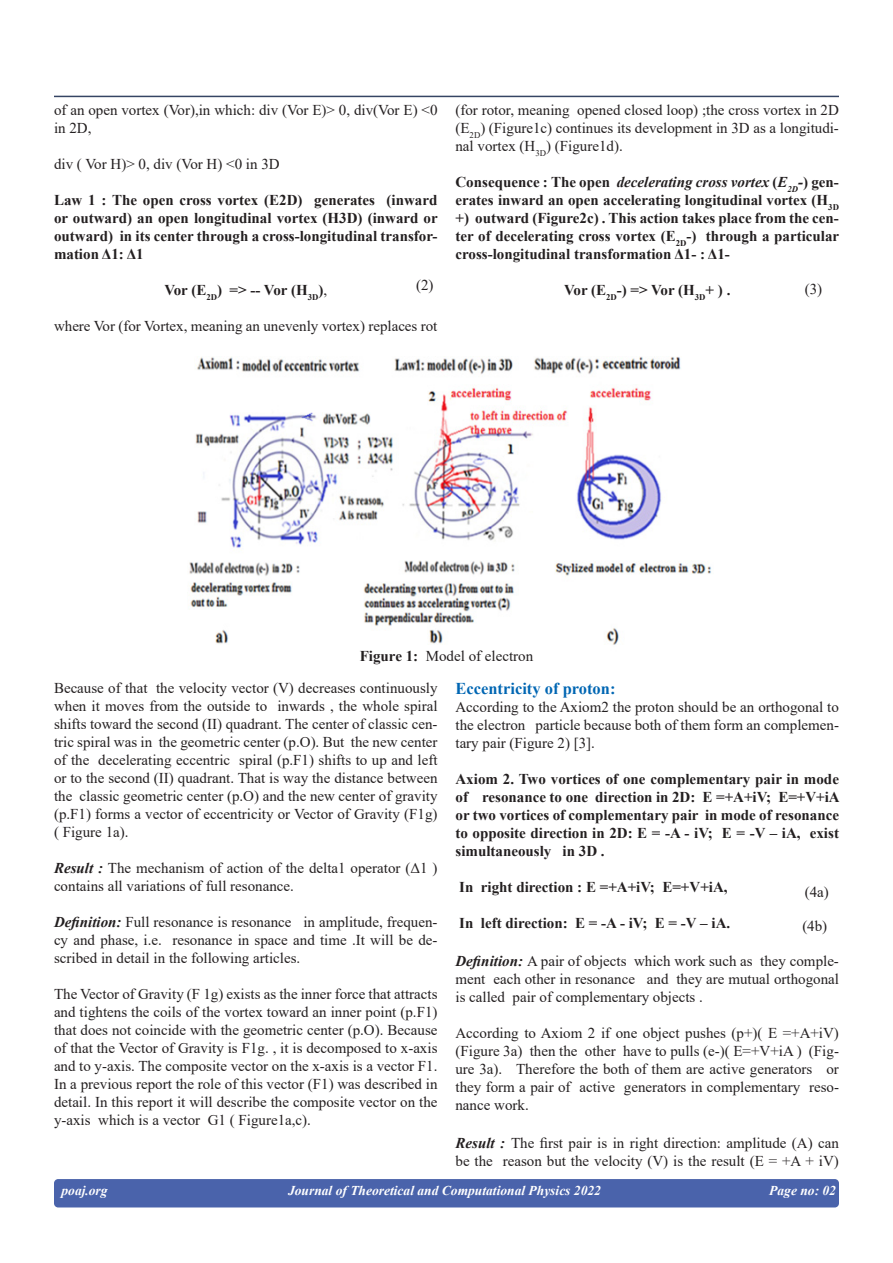
<style>
.page{position:relative;width:893px;height:1263px;background:#fff}
.page>*{position:absolute;margin:0;border:0;box-sizing:border-box;transform-origin:0 0}
.t1{font:700 16.5px "Times New Roman";color:#0166b3}
.t2{font:15px/18px "Times New Roman";color:#231f20;text-align:justify}
.t3{font:700 15px/18px "Times New Roman";color:#231f20;text-align:justify}
.t4{font:italic 700 13.5px "Times New Roman";color:#fff}
.s1{font-weight:400}
.s2{font-style:italic}
.s3{font-weight:700}
.s4{font-weight:700;font-style:italic}
</style>
<div class="page">
<hr style="left:54px;top:96px;width:785px;height:1px;background:#354463">
<div style="left:54px;top:1179px;width:785px;height:28px;background:#4a63ab;border-radius:4px"></div>
<img style="left:189px;top:356px;width:522px;height:289px">
<p class="t2" style="left:54px;top:101px;width:385px">of an open vortex (Vor),in which: div (Vor E)&gt; 0, div(Vor E) &lt;0 in 2D,</p>
<p class="t2" style="left:54px;top:155px;width:227px">div ( Vor H)&gt; 0, div (Vor H) &lt;0 in 3D</p>
<p class="t3" style="left:54px;top:191px;width:385px">Law 1 : The open cross vortex (E2D) generates (inward or outward) an open longitudinal vortex (Н3D) (inward or outward) in its center through a cross-longitudinal transfor&shy;mation Δ1: Δ1</p>
<p class="t3" style="left:164px;top:281px;width:164px">Vor (E<sub>2D</sub>) =&gt; -- Vor (Н<sub>3D</sub>)<span class="s1">,</span></p>
<p class="t2" style="left:54px;top:317px;width:385px">where Vor (for Vortex, meaning an unevenly vortex) replaces rot</p>
<p class="t2" style="left:455px;top:101px;width:385px">(for rotor, meaning opened closed loop) ;the cross vortex in 2D (E<sub>2D</sub>) (Figure1c) continues its development in 3D as a longitudi&shy;nal vortex (Н<sub>3D</sub>) (Figure1d).</p>
<p class="t3" style="left:455px;top:173px;width:385px">Consequence : The open <span class="s2">decelerating cross vortex</span> (<span class="s2">E</span><sub>2D</sub><span class="s2">-</span>) gen&shy;erates inward an open accelerating longitudinal vortex (Н<sub>3D </sub>+) outward (Figure2c) . This action takes place from the cen&shy;ter of decelerating cross vortex (E<sub>2D</sub>-) through a particular cross-longitudinal transformation Δ1- : Δ1-</p>
<p class="t3" style="left:564px;top:281px;width:168px">Vor (E<sub>2D</sub>-) =&gt; Vor (H<sub>3D</sub>+ ) .</p>
<p class="t2" style="left:416px;top:275px;width:19px">(2)</p>
<p class="t2" style="left:805px;top:279px;width:19px">(3)</p>
<p class="t2" style="left:54px;top:639px;width:481px;line-height:32.1px;text-indent:306px"><span class="s3">Figure 1:</span> Model of electron<br>Because of that the velocity vector (V) decreases continuously</p>
<p class="t2" style="left:54px;top:696px;width:385px">when it moves from the outside to inwards , the whole spiral shifts toward the second (II) quadrant. The center of classic cen&shy;tric spiral was in the geometric center (p.O). But the new center of the decelerating eccentric spiral (p.F1) shifts to up and left or to the second (II) quadrant. That is way the distance between the classic geometric center (p.O) and the new center of gravity (p.F1) forms a vector of eccentricity or Vector of Gravity (F1g) ( Figure 1a).</p>
<p class="t2" style="left:54px;top:858px;width:385px"><span class="s4">Result :</span> The mechanism of action of the delta1 operator (Δ1 ) contains all variations of full resonance.</p>
<p class="t2" style="left:54px;top:912px;width:385px"><span class="s4">Definition:</span> Full resonance is resonance in amplitude, frequen&shy;cy and phase, i.e. resonance in space and time .It will be de&shy;scribed in detail in the following articles.</p>
<p class="t2" style="left:54px;top:984px;width:385px">The Vector of Gravity (F 1g) exists as the inner force that attracts and tightens the coils of the vortex toward an inner point (p.F1) that does not coincide with the geometric center (p.O). Because of that the Vector of Gravity is F1g. , it is decomposed to x-axis and to y-axis. The composite vector on the x-axis is a vector F1.<br>In a previous report the role of this vector (F1) was described in detail. In this report it will describe the composite vector on the y-axis which is a vector G1 ( Figure1a,c).</p>
<p class="t1" style="left:455px;top:676px;width:162px">Eccentricity of proton:</p>
<p class="t2" style="left:455px;top:697px;width:385px">According to the Axiom2 the proton should be an orthogonal to the electron particle because both of them form an complemen&shy;tary pair (Figure 2) [3].</p>
<p class="t3" style="left:455px;top:769px;width:386px">Axiom 2. Two vortices of one complementary pair in mode of resonance to one direction in 2D: E =+A+iV; E=+V+iA or two vortices of complementary pair in mode of resonance to opposite direction in 2D: E = -A - iV; E = -V – iA, exist simultaneously in 3D .</p>
<p class="t3" style="left:459px;top:877px;width:270px">In right direction : E =+A+iV; E=+V+iA,</p>
<p class="t3" style="left:459px;top:913px;width:272px">In left direction: E = -A - iV; E = -V – iA.</p>
<p class="t2" style="left:455px;top:951px;width:385px"><span class="s4">Definition:</span> A pair of objects which work such as they comple&shy;ment each other in resonance and they are mutual orthogonal is called pair of complementary objects .</p>
<p class="t2" style="left:455px;top:1023px;width:385px">According to Axiom 2 if one object pushes (p+)( E =+A+iV) (Figure 3a) then the other have to pulls (e-)( E=+V+iA ) (Fig&shy;ure 3a). Therefore the both of them are active generators or they form a pair of active generators in complementary reso&shy;nance work.</p>
<p class="t2" style="left:455px;top:1133px;width:385px"><span class="s4">Result :</span> The first pair is in right direction: amplitude (A) can be the reason but the velocity (V) is the result (E = +A + iV)</p>
<p class="t2" style="left:805px;top:882px;width:26px">(4a)</p>
<p class="t2" style="left:802px;top:917px;width:26px">(4b)</p>
<p class="t4" style="left:62px;top:1181px;width:48px">poaj.org</p>
<p class="t4" style="left:288px;top:1181px;width:314px">Journal of Theoretical and Computational Physics 2022</p>
<p class="t4" style="left:769px;top:1181px;width:68px">Page no: 02</p>
</div>
